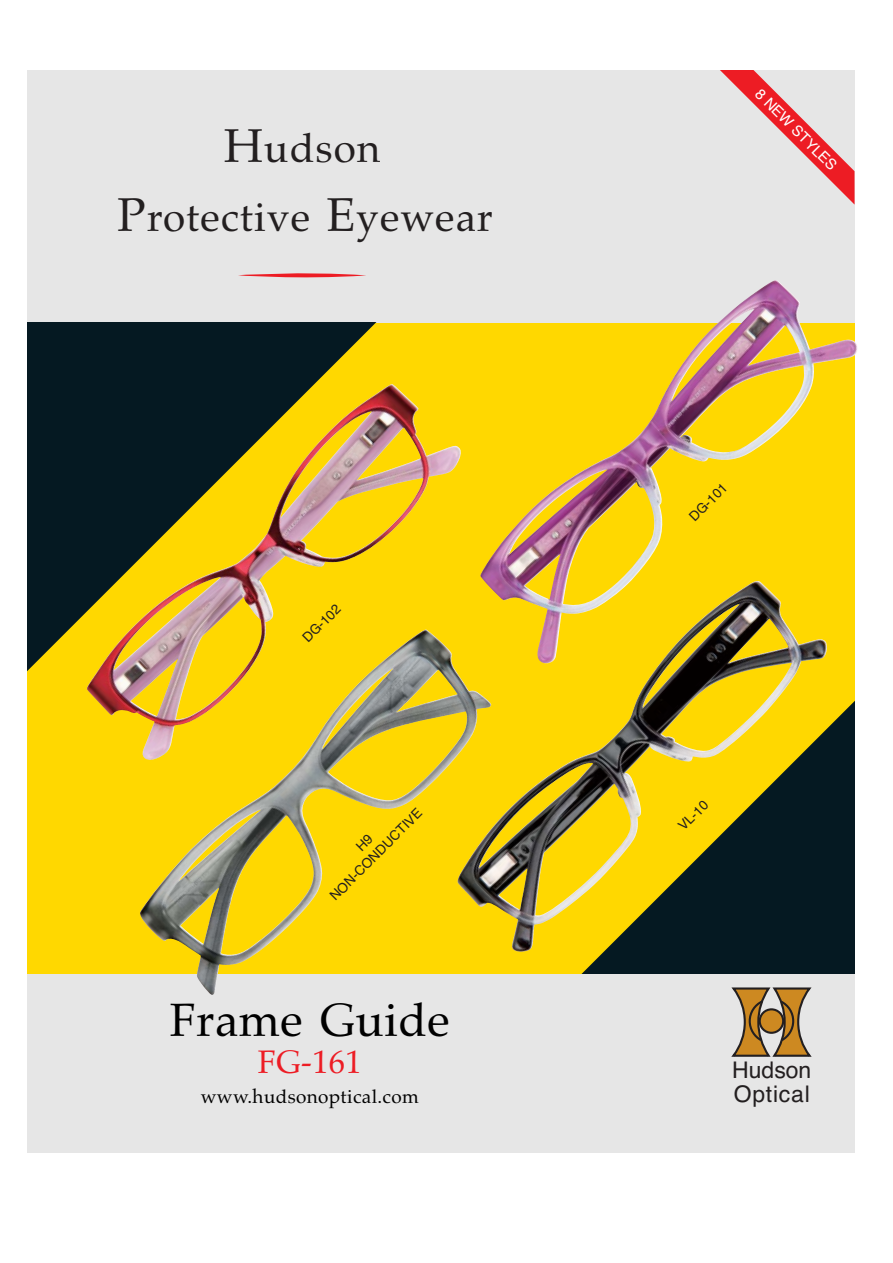
<style>
.page{position:relative;width:893px;height:1263px;background:#fff}
.page>*{position:absolute;margin:0;border:0;box-sizing:border-box;transform-origin:0 0}
.t1{font:46.5px "Palatino";letter-spacing:.01em;color:#000}
.t2{font:40.5px/68.8px "Palatino";letter-spacing:.025em;color:#231f20;text-align:center}
.t3{font:32.4px "Palatino";color:#ed1c24}
.t4{font:22.95px/24.3px "Helvetica";letter-spacing:.035em;color:#231f20}
.t5{font:18.9px "Palatino";letter-spacing:.02em;color:#000}
.t6{font:14.85px "Helvetica";color:#fff}
.t7{font:13.5px/16.2px "Helvetica";color:#231f20;text-align:center}
.s1{font-size:47.25px}
</style>
<div class="page">
<div style="left:27px;top:70px;width:827px;height:1083px;background:#e6e6e6"></div>
<svg style="left:720px;top:70px;width:134px;height:134px"></svg>
<svg style="left:731px;top:987px;width:81px;height:70px"></svg>
<svg style="left:758px;top:1008px;width:26px;height:26px"></svg>
<svg style="left:27px;top:323px;width:827px;height:650px;background:#817811"></svg>
<svg style="left:238px;top:273px;width:128px;height:4px"></svg>
<img style="left:480px;top:280px;width:378px;height:384px">
<img style="left:139px;top:761px;width:352px;height:234px">
<img style="left:87px;top:384px;width:374px;height:377px">
<img style="left:457px;top:581px;width:370px;height:371px">
<h2 class="t2" style="left:117px;top:117px;width:377px"><span class="s1">H</span>udson<br><span class="s1">P</span>rotective <span class="s1">E</span>yewear</h2>
<p class="t7" style="left:300px;top:635px;width:49px;rotate:-45deg">DG-102</p>
<p class="t7" style="left:315px;top:881px;width:125px;rotate:-45deg">H9<br>NON-CONDUCTIVE</p>
<h1 class="t1" style="left:170px;top:989px;width:281px">Frame Guide</h1>
<h3 class="t3" style="left:258px;top:1041px;width:105px">FG-161</h3>
<h3 class="t5" style="left:201px;top:1084px;width:219px">www.hudsonoptical.com</h3>
<p class="t6" style="left:765px;top:84px;width:110px;rotate:45deg">8 NEW STYLES</p>
<p class="t7" style="left:686px;top:514px;width:49px;rotate:-45deg">DG-101</p>
<p class="t7" style="left:675px;top:823px;width:37px;rotate:-45deg">VL-10</p>
<h3 class="t4" style="left:732px;top:1059px;width:81px">Hudson<br>Optical</h3>
</div>
